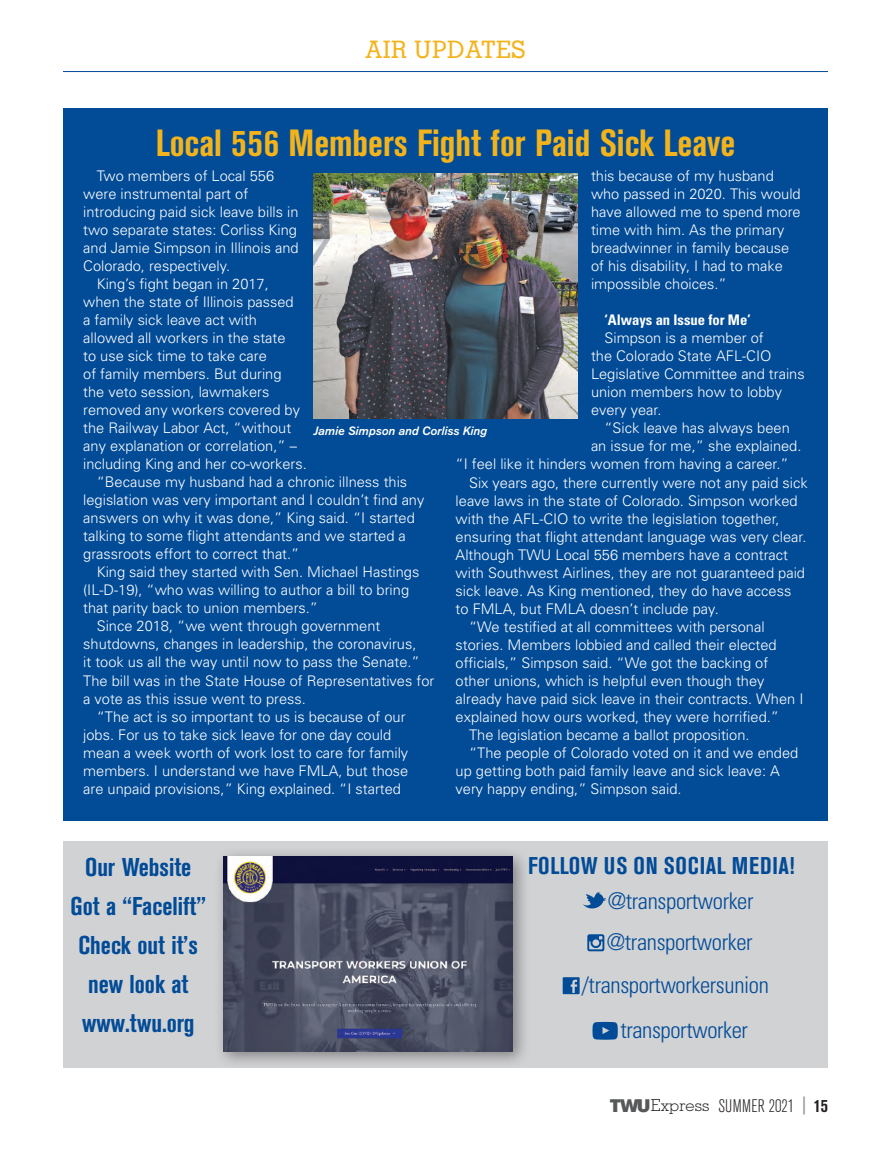
<style>
.page{position:relative;width:891px;height:1175px;background:#fff}
.page>*{position:absolute;margin:0;border:0;box-sizing:border-box;transform-origin:0 0}
.t1{font:700 condensed 37.5px "Akzidenz Grotesk BE";color:#f3b31b}
.t2{font:700 condensed 25.5px/39px "Akzidenz Grotesk BE";color:#014b97;text-align:center}
.t3{font:700 condensed 24px "Akzidenz Grotesk BE";letter-spacing:.035em;color:#014b97}
.t4{font:500 24px "Memphis";letter-spacing:.02em;color:#f3b31b}
.t5{font:300 condensed 22.95px/42.2px "Univers";letter-spacing:-.015em;color:#014b97;text-align:center}
.t6{font:300 condensed 18px "Akzidenz Grotesk BE";letter-spacing:.015em;color:#231f20}
.t7{font:300 14.7px/18px "Univers";color:#fff}
.t8{font:700 condensed 14.7px "Univers";color:#fff}
.t9{font:italic 500 12px "Akzidenz Grotesk BE";color:#fff}
.s1{font-family:"Akzidenz Grotesk BE Super";font-weight:400;font-stretch:normal;color:#57585a}
.s2{font-family:"Memphis";font-stretch:normal;font-size:16.5px}
.s3{font-weight:500;color:#939598}
.s4{font-weight:700}
</style>
<div class="page">
<div style="left:63px;top:840px;width:765px;height:227px;background:#d1d2d4"></div>
<div style="left:63px;top:108px;width:765px;height:713px;background:#014b97"></div>
<hr style="left:63px;top:71px;width:765px;height:1px;background:#014b97">
<img style="left:314px;top:174px;width:264px;height:244px">
<svg style="left:583px;top:892px;width:23px;height:17px"></svg>
<svg style="left:587px;top:934px;width:17px;height:17px"></svg>
<svg style="left:563px;top:977px;width:17px;height:17px"></svg>
<svg style="left:593px;top:1021px;width:25px;height:18px"></svg>
<div style="left:214px;top:847px;width:317px;height:222px;background:#231f20;opacity:.45"></div>
<img style="left:223px;top:856px;width:290px;height:195px">
<h3 class="t4" style="left:365px;top:34px;width:162px">AIR UPDATES</h3>
<h1 class="t1" style="left:156px;top:122px;width:581px">Local 556 Members Fight for Paid Sick Leave</h1>
<p class="t7" style="left:97px;top:167px;width:179px">Two members of Local 556</p>
<p class="t7" style="left:83px;top:185px;width:166px">were instrumental part of</p>
<p class="t7" style="left:83px;top:203px;width:217px">introducing paid sick leave bills in</p>
<p class="t7" style="left:83px;top:221px;width:215px">two separate states: Corliss King</p>
<p class="t7" style="left:83px;top:239px;width:217px">and Jamie Simpson in Illinois and</p>
<p class="t7" style="left:83px;top:257px;width:149px">Colorado, respectively.</p>
<p class="t7" style="left:97px;top:275px;width:174px">King’s fight began in 2017,</p>
<p class="t7" style="left:83px;top:293px;width:212px">when the state of Illinois passed</p>
<p class="t7" style="left:83px;top:311px;width:175px">a family sick leave act with</p>
<p class="t7" style="left:83px;top:329px;width:204px">allowed all workers in the state</p>
<p class="t7" style="left:83px;top:347px;width:185px">to use sick time to take care</p>
<p class="t7" style="left:83px;top:365px;width:200px">of family members. But during</p>
<p class="t7" style="left:83px;top:383px;width:188px">the veto session, lawmakers</p>
<p class="t7" style="left:83px;top:401px;width:218px">removed any workers covered by</p>
<p class="t7" style="left:83px;top:419px;width:210px">the Railway Labor Act, “without</p>
<p class="t7" style="left:83px;top:437px;width:215px">any explanation or correlation,” –</p>
<p class="t7" style="left:83px;top:455px;width:225px">including King and her co-workers.</p>
<p class="t7" style="left:97px;top:473px;width:312px">“Because my husband had a chronic illness this</p>
<p class="t7" style="left:83px;top:491px;width:343px">legislation was very important and I couldn’t find any</p>
<p class="t7" style="left:83px;top:509px;width:333px">answers on why it was done,” King said. “I started</p>
<p class="t7" style="left:83px;top:527px;width:324px">talking to some flight attendants and we started a</p>
<p class="t7" style="left:83px;top:545px;width:218px">grassroots effort to correct that.”</p>
<p class="t7" style="left:97px;top:563px;width:324px">King said they started with Sen. Michael Hastings</p>
<p class="t7" style="left:83px;top:581px;width:327px">(IL-D-19), “who was willing to author a bill to bring</p>
<p class="t7" style="left:83px;top:599px;width:236px">that parity back to union members.”</p>
<p class="t7" style="left:97px;top:617px;width:285px">Since 2018, “we went through government</p>
<p class="t7" style="left:83px;top:635px;width:335px">shutdowns, changes in leadership, the coronavirus,</p>
<p class="t7" style="left:83px;top:653px;width:338px">it took us all the way until now to pass the Senate.”</p>
<p class="t7" style="left:83px;top:671px;width:353px">The bill was in the State House of Representatives for</p>
<p class="t7" style="left:83px;top:689px;width:224px">a vote as this issue went to press.</p>
<p class="t7" style="left:97px;top:707px;width:310px">“The act is so important to us is because of our</p>
<p class="t7" style="left:83px;top:725px;width:310px">jobs. For us to take sick leave for one day could</p>
<p class="t7" style="left:83px;top:743px;width:327px">mean a week worth of work lost to care for family</p>
<p class="t7" style="left:83px;top:761px;width:327px">members. I understand we have FMLA, but those</p>
<p class="t7" style="left:83px;top:779px;width:319px">are unpaid provisions,” King explained. “I started</p>
<p class="t7" style="left:591px;top:167px;width:211px">this because of my husband who passed in 2020. This would have allowed me to spend more time with him. As the primary breadwinner in family because of his disability, I had to make impossible choices.”</p>
<p class="t8" style="left:605px;top:311px;width:148px">‘Always an Issue for Me’</p>
<p class="t7" style="left:591px;top:329px;width:215px;text-indent:13px">Simpson is a member of<br>the Colorado State AFL-CIO<br>Legislative Committee and trains union members how to lobby every year.</p>
<p class="t7" style="left:605px;top:419px;width:187px">“Sick leave has always been</p>
<p class="t7" style="left:591px;top:437px;width:212px">an issue for me,” she explained.</p>
<p class="t7" style="left:456px;top:455px;width:334px">“I feel like it hinders women from having a career.”</p>
<p class="t7" style="left:469px;top:473px;width:340px">Six years ago, there currently were not any paid sick</p>
<p class="t7" style="left:456px;top:491px;width:344px">leave laws in the state of Colorado. Simpson worked</p>
<p class="t7" style="left:456px;top:509px;width:326px">with the AFL-CIO to write the legislation together,</p>
<p class="t7" style="left:456px;top:527px;width:352px">ensuring that flight attendant language was very clear.</p>
<p class="t7" style="left:456px;top:545px;width:334px">Although TWU Local 556 members have a contract</p>
<p class="t7" style="left:456px;top:563px;width:351px">with Southwest Airlines, they are not guaranteed paid</p>
<p class="t7" style="left:456px;top:581px;width:337px">sick leave. As King mentioned, they do have access</p>
<p class="t7" style="left:456px;top:599px;width:265px">to FMLA, but FMLA doesn’t include pay.</p>
<p class="t7" style="left:469px;top:617px;width:297px">“We testified at all committees with personal</p>
<p class="t7" style="left:456px;top:635px;width:323px">stories. Members lobbied and called their elected</p>
<p class="t7" style="left:456px;top:653px;width:314px">officials,” Simpson said. “We got the backing of</p>
<p class="t7" style="left:456px;top:671px;width:310px">other unions, which is helpful even though they</p>
<p class="t7" style="left:456px;top:689px;width:349px">already have paid sick leave in their contracts. When I</p>
<p class="t7" style="left:456px;top:707px;width:325px">explained how ours worked, they were horrified.”</p>
<p class="t7" style="left:469px;top:725px;width:282px">The legislation became a ballot proposition.</p>
<p class="t7" style="left:469px;top:743px;width:331px">“The people of Colorado voted on it and we ended</p>
<p class="t7" style="left:456px;top:761px;width:326px">up getting both paid family leave and sick leave: A</p>
<p class="t7" style="left:456px;top:779px;width:227px">very happy ending,” Simpson said.</p>
<p class="t9" style="left:314px;top:423px;width:175px">Jamie Simpson and Corliss King</p>
<h3 class="t3" style="left:528px;top:852px;width:268px">FOLLOW US ON SOCIAL MEDIA!</h3>
<h3 class="t5" style="left:581px;top:879px;width:189px">@transportworker @transportworker /transportworkersunion</h3>
<h2 class="t2" style="left:71px;top:848px;width:137px">Our Website<br>Got a “Facelift”<br>Check out it’s new look at www.twu.org</h2>
<h3 class="t5" style="left:33px;top:1008px;width:147px">@transportworker</h3>
<h3 class="t5" style="left:620px;top:1008px;width:129px">transportworker</h3>
<p class="t6" style="left:610px;top:1096px;width:219px"><span class="s1">TWU</span><span class="s2">Express</span> SUMMER 2021 <span class="s3">|</span> <span class="s4">15</span></p>
</div>
